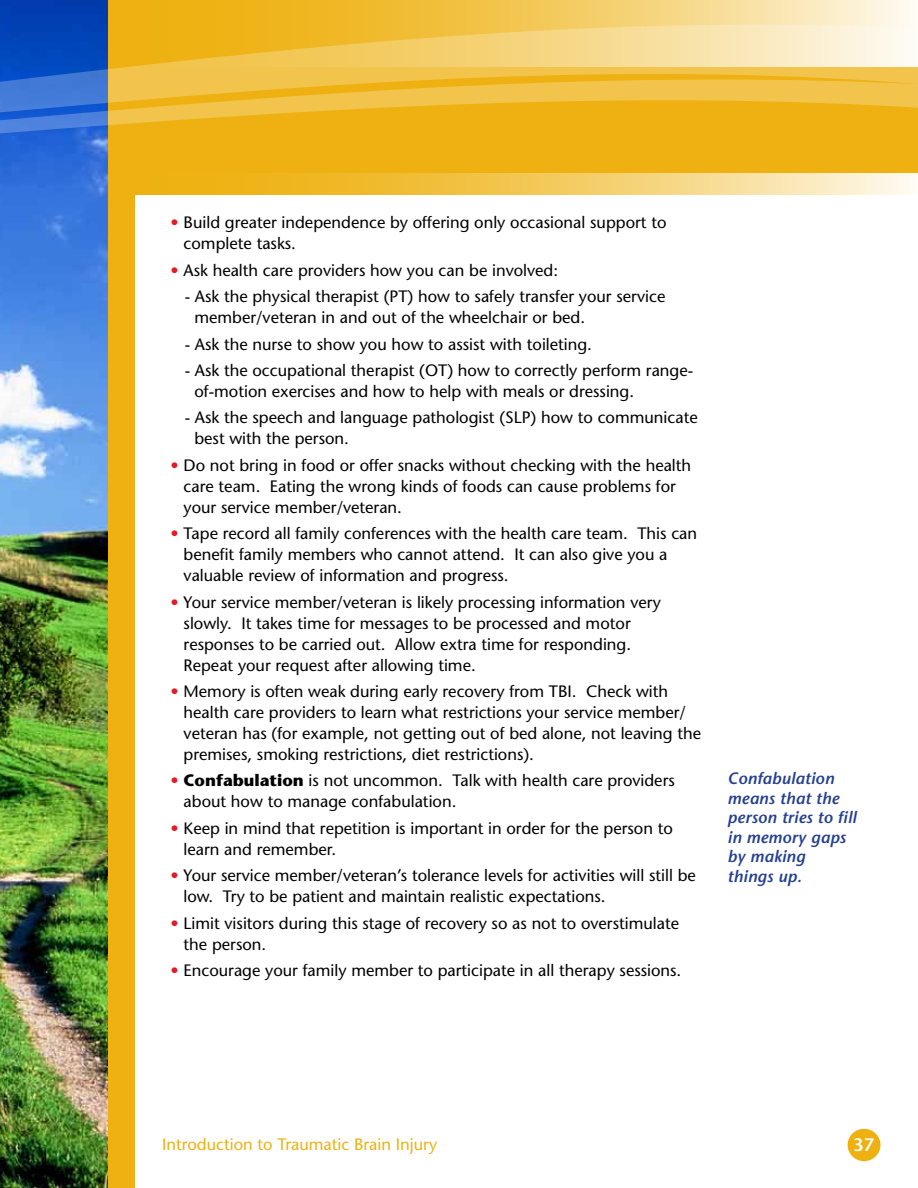
<style>
.page{position:relative;width:918px;height:1188px;background:#fff}
.page>*{position:absolute;margin:0;border:0;box-sizing:border-box;transform-origin:0 0}
.t1{font:600 18px "Stone Sans";color:#fff}
.t2{font:16.5px/21px "Stone Sans";color:#000}
.t3{font:italic 600 16.5px/19.5px "Stone Sans";letter-spacing:.01em;color:#25408f}
.t4{font:16.5px "Stone Sans";color:#eeb111}
.s1{color:#e31b23}
.s2{font-weight:700}
</style>
<div class="page">
<div style="left:1px;top:0;width:917px;height:1188px;background:#eeb111"></div>
<div style="left:135px;top:175px;width:783px;height:1013px;background:#fff"></div>
<svg style="left:135px;top:173px;width:783px;height:21px;background:#f3cc63"></svg>
<div style="left:848px;top:1129px;width:33px;height:32px;background:#eeb111;border-radius:50%"></div>
<img style="left:0;top:141px;width:107px;height:1047px">
<svg style="left:0;top:0;width:918px;height:50px"></svg>
<svg style="left:0;top:50px;width:918px;height:91px"></svg>
<p class="t2" style="left:184px;top:212px;width:484px;text-indent:-13px"><span class="s1">•</span> Build greater independence by offering only occasional support to complete tasks.</p>
<p class="t2" style="left:171px;top:260px;width:389px"><span class="s1">•</span> Ask health care providers how you can be involved:</p>
<p class="t2" style="left:194px;top:286px;width:473px;text-indent:-10px">- Ask the physical therapist (PT) how to safely transfer your service member/veteran in and out of the wheelchair or bed.</p>
<p class="t2" style="left:185px;top:333px;width:409px">- Ask the nurse to show you how to assist with toileting.</p>
<p class="t2" style="left:194px;top:360px;width:500px;text-indent:-10px">- Ask the occupational therapist (OT) how to correctly perform range&shy;of-motion exercises and how to help with meals or dressing.</p>
<p class="t2" style="left:194px;top:407px;width:505px;text-indent:-10px">- Ask the speech and language pathologist (SLP) how to communicate best with the person.</p>
<p class="t2" style="left:184px;top:455px;width:509px;text-indent:-13px"><span class="s1">•</span> Do not bring in food or offer snacks without checking with the health care team. Eating the wrong kinds of foods can cause problems for your service member/veteran.</p>
<p class="t2" style="left:184px;top:523px;width:515px;text-indent:-13px"><span class="s1">•</span> Tape record all family conferences with the health care team. This can benefit family members who cannot attend. It can also give you a valuable review of information and progress.</p>
<p class="t2" style="left:184px;top:591px;width:479px;text-indent:-13px"><span class="s1">•</span> Your service member/veteran is likely processing information very slowly. It takes time for messages to be processed and motor responses to be carried out. Allow extra time for responding.<br>Repeat your request after allowing time.</p>
<p class="t2" style="left:184px;top:681px;width:519px;text-indent:-13px"><span class="s1">•</span> Memory is often weak during early recovery from TBI. Check with health care providers to learn what restrictions your service member/ veteran has (for example, not getting out of bed alone, not leaving the premises, smoking restrictions, diet restrictions).</p>
<p class="t2" style="left:184px;top:770px;width:493px;text-indent:-13px"><span class="s1">•</span> <span class="s2">Confabulation</span> is not uncommon. Talk with health care providers about how to manage confabulation.</p>
<p class="t2" style="left:184px;top:818px;width:491px;text-indent:-13px"><span class="s1">•</span> Keep in mind that repetition is important in order for the person to learn and remember.</p>
<p class="t2" style="left:184px;top:865px;width:514px;text-indent:-13px"><span class="s1">•</span> Your service member/veteran’s tolerance levels for activities will still be low. Try to be patient and maintain realistic expectations.</p>
<p class="t2" style="left:184px;top:912px;width:497px;text-indent:-13px"><span class="s1">•</span> Limit visitors during this stage of recovery so as not to overstimulate the person.</p>
<p class="t2" style="left:171px;top:960px;width:512px"><span class="s1">•</span> Encourage your family member to participate in all therapy sessions.</p>
<p class="t3" style="left:728px;top:769px;width:130px">Confabulation means that the person tries to fill in memory gaps by making<br>things up.</p>
<p class="t4" style="left:162px;top:1135px;width:277px">Introduction to Traumatic Brain Injury</p>
<p class="t1" style="left:853px;top:1134px;width:22px">37</p>
</div>
